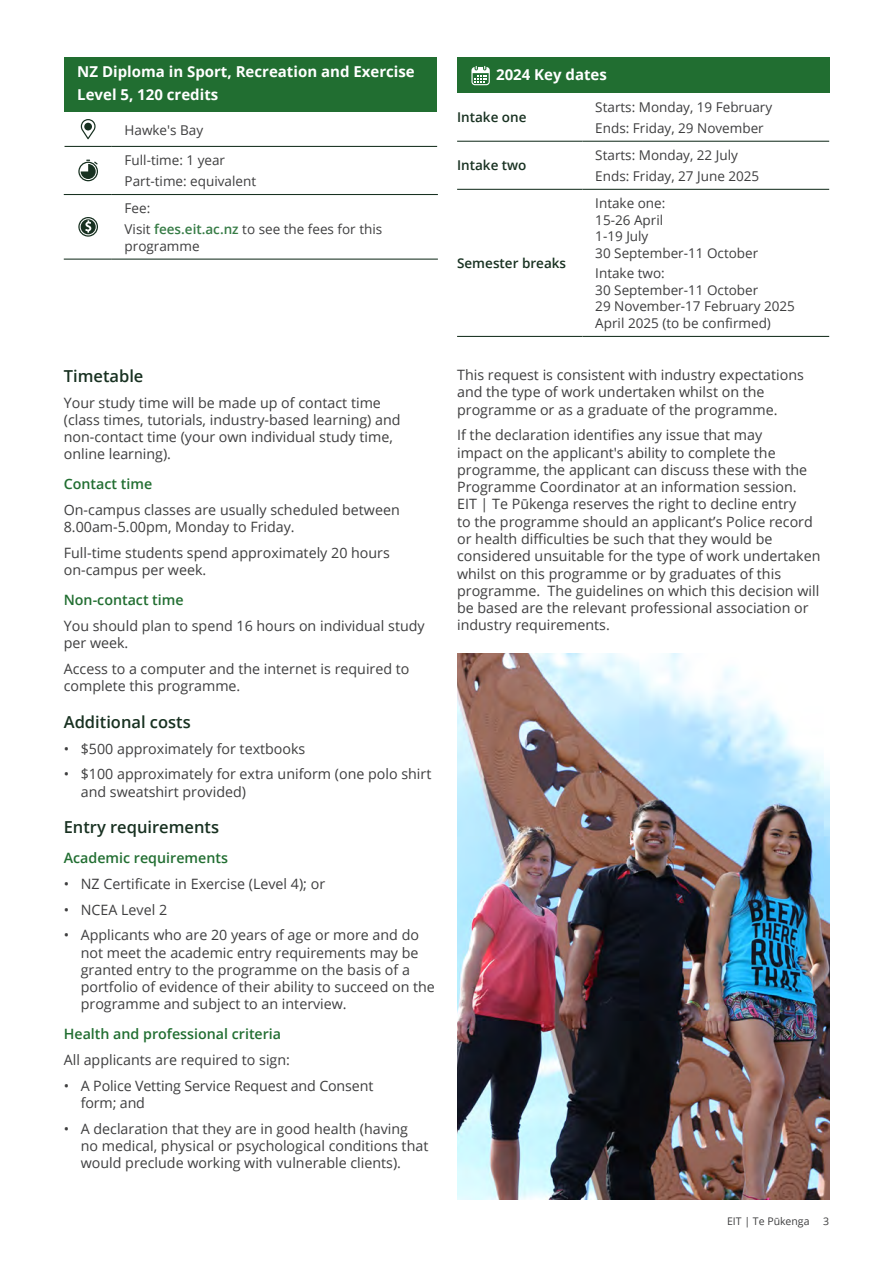
<style>
.page{position:relative;width:893px;height:1263px;background:#fff}
.page>*{position:absolute;margin:0;border:0;box-sizing:border-box;transform-origin:0 0}
.t1{font:600 16.5px "Open Sans";color:#183121}
.t2{font:700 15px/22.2px "Open Sans";color:#fff}
.t3{font:14.25px/17.2px "Open Sans";color:#3e3e3f}
.t4{font:600 14.25px "Open Sans";color:#216e31}
.t5{font:13.5px/16.5px "Open Sans";color:#3e3e3f}
.t6{font:600 13.5px "Open Sans";color:#183121}
.t7{font:10.5px "Open Sans";color:#3e3e3f}
.s1{font-weight:600;color:#377c46}
</style>
<div class="page">
<div style="left:65px;top:57px;width:372px;height:55px;background:#216e31"></div>
<hr style="left:65px;top:146px;width:47px;height:1px;background:#183121">
<hr style="left:112px;top:146px;width:325px;height:1px;background:#183121">
<hr style="left:64px;top:194px;width:48px;height:1px;background:#183121">
<hr style="left:112px;top:194px;width:326px;height:1px;background:#183121">
<hr style="left:64px;top:259px;width:48px;height:1px;background:#183121">
<hr style="left:112px;top:259px;width:326px;height:1px;background:#183121">
<svg style="left:81px;top:119px;width:15px;height:20px"></svg>
<svg style="left:78px;top:160px;width:20px;height:21px"></svg>
<svg style="left:78px;top:217px;width:20px;height:20px"></svg>
<div style="left:457px;top:57px;width:372px;height:36px;background:#216e31"></div>
<hr style="left:457px;top:141px;width:126px;height:1px;background:#183121">
<hr style="left:583px;top:141px;width:246px;height:1px;background:#183121">
<hr style="left:457px;top:189px;width:126px;height:1px;background:#183121">
<hr style="left:457px;top:336px;width:126px;height:1px;background:#183121">
<hr style="left:583px;top:189px;width:246px;height:1px;background:#183121">
<hr style="left:583px;top:336px;width:246px;height:1px;background:#183121">
<svg style="left:471px;top:66px;width:19px;height:19px"></svg>
<img style="left:457px;top:654px;width:372px;height:545px">
<p class="t2" style="left:77px;top:60px;width:339px">NZ Diploma in Sport, Recreation and Exercise<br>Level 5, 120 credits</p>
<p class="t5" style="left:125px;top:121px;width:80px">Hawke's Bay</p>
<p class="t5" style="left:125px;top:150px;width:133px;line-height:20.7px">Full-time: 1 year<br>Part-time: equivalent</p>
<p class="t5" style="left:125px;top:198px;width:259px;line-height:20.7px">Fee:<br>Visit <span class="s1">fees.eit.ac.nz</span> to see the fees for this</p>
<p class="t5" style="left:125px;top:237px;width:77px">programme</p>
<p class="t1" style="left:64px;top:364px;width:81px">Timetable</p>
<p class="t3" style="left:64px;top:393px;width:338px">Your study time will be made up of contact time (class times, tutorials, industry-based learning) and non-contact time (your own individual study time, online learning).</p>
<p class="t4" style="left:64px;top:474px;width:90px">Contact time</p>
<p class="t3" style="left:64px;top:501px;width:337px">On-campus classes are usually scheduled between<br>8.00am-5.00pm, Monday to Friday.</p>
<p class="t3" style="left:64px;top:544px;width:328px">Full-time students spend approximately 20 hours on-campus per week.</p>
<p class="t4" style="left:64px;top:590px;width:121px">Non-contact time</p>
<p class="t3" style="left:64px;top:617px;width:362px">You should plan to spend 16 hours on individual study per week.</p>
<p class="t3" style="left:64px;top:660px;width:347px">Access to a computer and the internet is required to complete this programme.</p>
<p class="t1" style="left:64px;top:710px;width:128px">Additional costs</p>
<p class="t3" style="left:64px;top:739px;width:243px">• $500 approximately for textbooks</p>
<p class="t3" style="left:81px;top:765px;width:352px;text-indent:-17px">• $100 approximately for extra uniform (one polo shirt and sweatshirt provided)</p>
<p class="t1" style="left:64px;top:816px;width:157px">Entry requirements</p>
<p class="t4" style="left:64px;top:848px;width:166px">Academic requirements</p>
<p class="t3" style="left:64px;top:875px;width:263px">• NZ Certificate in Exercise (Level 4); or</p>
<p class="t3" style="left:64px;top:900px;width:105px">• NCEA Level 2</p>
<p class="t3" style="left:81px;top:926px;width:356px;text-indent:-17px">• Applicants who are 20 years of age or more and do not meet the academic entry requirements may be granted entry to the programme on the basis of a portfolio of evidence of their ability to succeed on the programme and subject to an interview.</p>
<p class="t4" style="left:64px;top:1024px;width:219px">Health and professional criteria</p>
<p class="t3" style="left:64px;top:1051px;width:228px">All applicants are required to sign:</p>
<p class="t3" style="left:81px;top:1077px;width:294px;text-indent:-17px">• A Police Vetting Service Request and Consent form; and</p>
<p class="t3" style="left:81px;top:1120px;width:349px;text-indent:-17px">• A declaration that they are in good health (having no medical, physical or psychological conditions that would preclude working with vulnerable clients).</p>
<p class="t2" style="left:496px;top:63px;width:112px">2024 Key dates</p>
<p class="t6" style="left:457px;top:108px;width:71px">Intake one</p>
<p class="t5" style="left:595px;top:96px;width:178px;line-height:20.7px">Starts: Monday, 19 February<br>Ends: Friday, 29 November</p>
<p class="t6" style="left:457px;top:156px;width:71px">Intake two</p>
<p class="t5" style="left:595px;top:144px;width:166px;line-height:20.7px">Starts: Monday, 22 July<br>Ends: Friday, 27 June 2025</p>
<p class="t6" style="left:457px;top:254px;width:110px">Semester breaks</p>
<p class="t5" style="left:595px;top:195px;width:164px">Intake one:<br>15-26 April<br>1-19 July<br>30 September-11 October</p>
<p class="t5" style="left:595px;top:265px;width:201px">Intake two:<br>30 September-11 October<br>29 November-17 February 2025<br>April 2025 (to be confirmed)</p>
<p class="t3" style="left:457px;top:366px;width:348px">This request is consistent with industry expectations and the type of work undertaken whilst on the programme or as a graduate of the programme.</p>
<p class="t3" style="left:457px;top:426px;width:365px">If the declaration identifies any issue that may<br>impact on the applicant's ability to complete the programme, the applicant can discuss these with the Programme Coordinator at an information session.<br>EIT | Te Pūkenga reserves the right to decline entry<br>to the programme should an applicant’s Police record or health difficulties be such that they would be considered unsuitable for the type of work undertaken whilst on this programme or by graduates of this programme. The guidelines on which this decision will be based are the relevant professional association or industry requirements.</p>
<p class="t7" style="left:727px;top:1214px;width:84px">EIT | Te Pūkenga</p>
<p class="t7" style="left:823px;top:1214px;width:8px">3</p>
</div>
